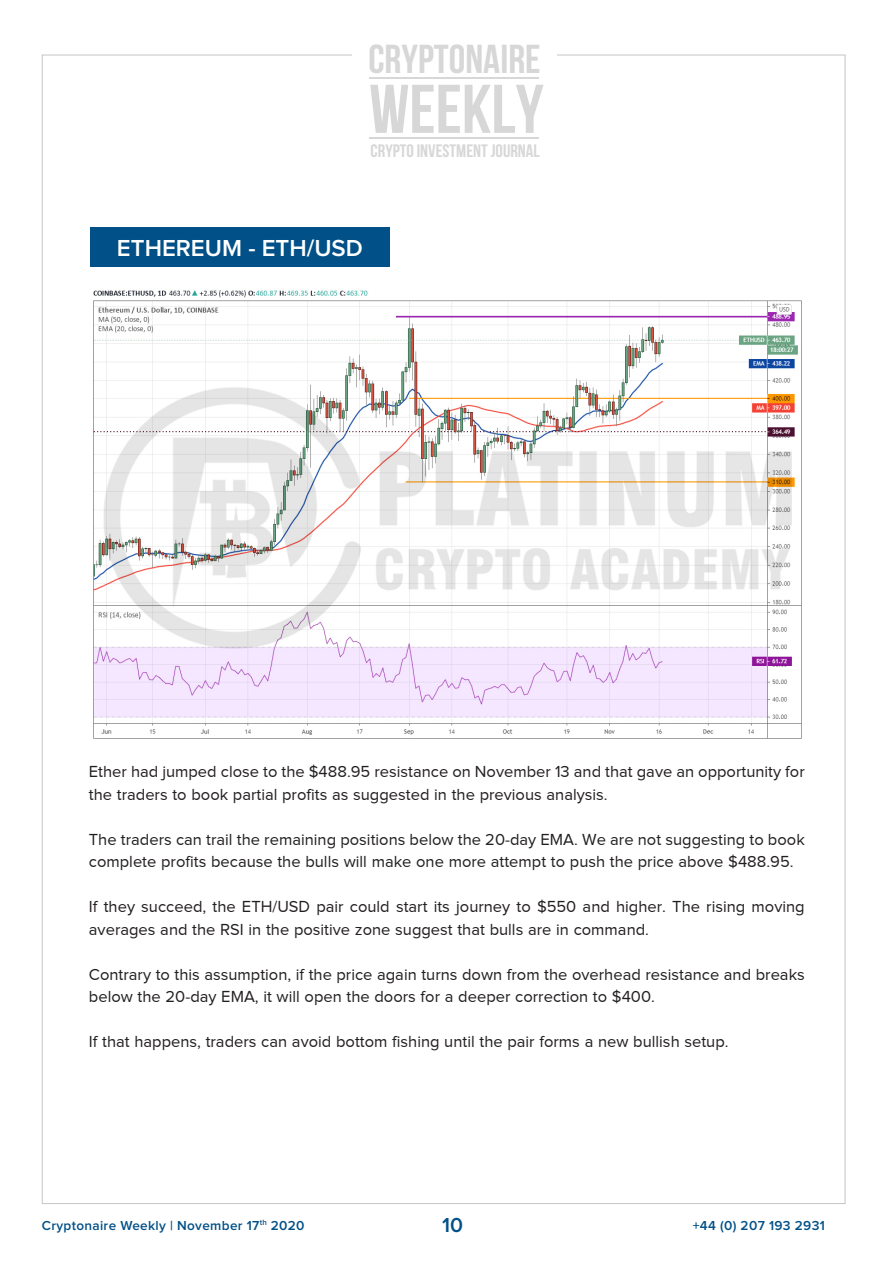
<style>
.page{position:relative;width:893px;height:1263px;background:#fff}
.page>*{position:absolute;margin:0;border:0;box-sizing:border-box;transform-origin:0 0}
.t1{font:68.7px "Bebas Neue";color:#d7d7d7;scale:1.04 1}
.t2{font:40.5px "Bebas Neue";color:#d7d7d7;scale:1.04 1}
.t3{font:600 24px "Proxima Nova";color:#fff}
.t4{font:600 21px "Proxima Nova";color:#015087}
.t5{font:18px "Bebas Neue";color:#d7d7d7;scale:1.04 1}
.Body_paragraph{font:16.5px/22.5px "Proxima Nova";color:#231f20}
.t6{font:600 13.5px "Proxima Nova";letter-spacing:.025em;color:#015087}
</style>
<div class="page">
<hr style="left:370px;top:78px;width:169px;height:1px;background:#d7d7d7">
<hr style="left:370px;top:137px;width:169px;height:2px;background:#d7d7d7">
<div style="left:90px;top:227px;width:300px;height:40px;background:#015087"></div>
<img style="left:93px;top:290px;width:709px;height:449px">
<h2 class="t2" style="left:368px;top:36px;width:167px">CRYPTONAIRE</h2>
<h1 class="t1" style="left:369px;top:71px;width:169px">WEEKLY</h1>
<p class="t5" style="left:371px;top:141px;width:164px">CRYPTO INVESTMENT JOURNAL</p>
<p class="t3" style="left:117px;top:237px;width:247px">ETHEREUM - ETH/USD</p>
<p class="Body_paragraph" style="left:89px;top:760px;width:717px">Ether had jumped close to the $488.95 resistance on November 13 and that gave an opportunity for the traders to book partial profits as suggested in the previous analysis.</p>
<p class="Body_paragraph" style="left:89px;top:828px;width:717px">The traders can trail the remaining positions below the 20-day EMA. We are not suggesting to book complete profits because the bulls will make one more attempt to push the price above $488.95.</p>
<p class="Body_paragraph" style="left:89px;top:895px;width:717px">If they succeed, the ETH/USD pair could start its journey to $550 and higher. The rising moving averages and the RSI in the positive zone suggest that bulls are in command.</p>
<p class="Body_paragraph" style="left:89px;top:963px;width:717px">Contrary to this assumption, if the price again turns down from the overhead resistance and breaks below the 20-day EMA, it will open the doors for a deeper correction to $400.</p>
<p class="Body_paragraph" style="left:89px;top:1030px;width:641px">If that happens, traders can avoid bottom fishing until the pair forms a new bullish setup.</p>
<p class="t4" style="left:442px;top:1216px;width:22px">10</p>
<p class="t6" style="left:42px;top:1219px;width:264px">Cryptonaire Weekly | November 17<sup>th</sup> 2020</p>
<p class="t6" style="left:693px;top:1219px;width:134px">+44 (0) 207 193 2931</p>
</div>
